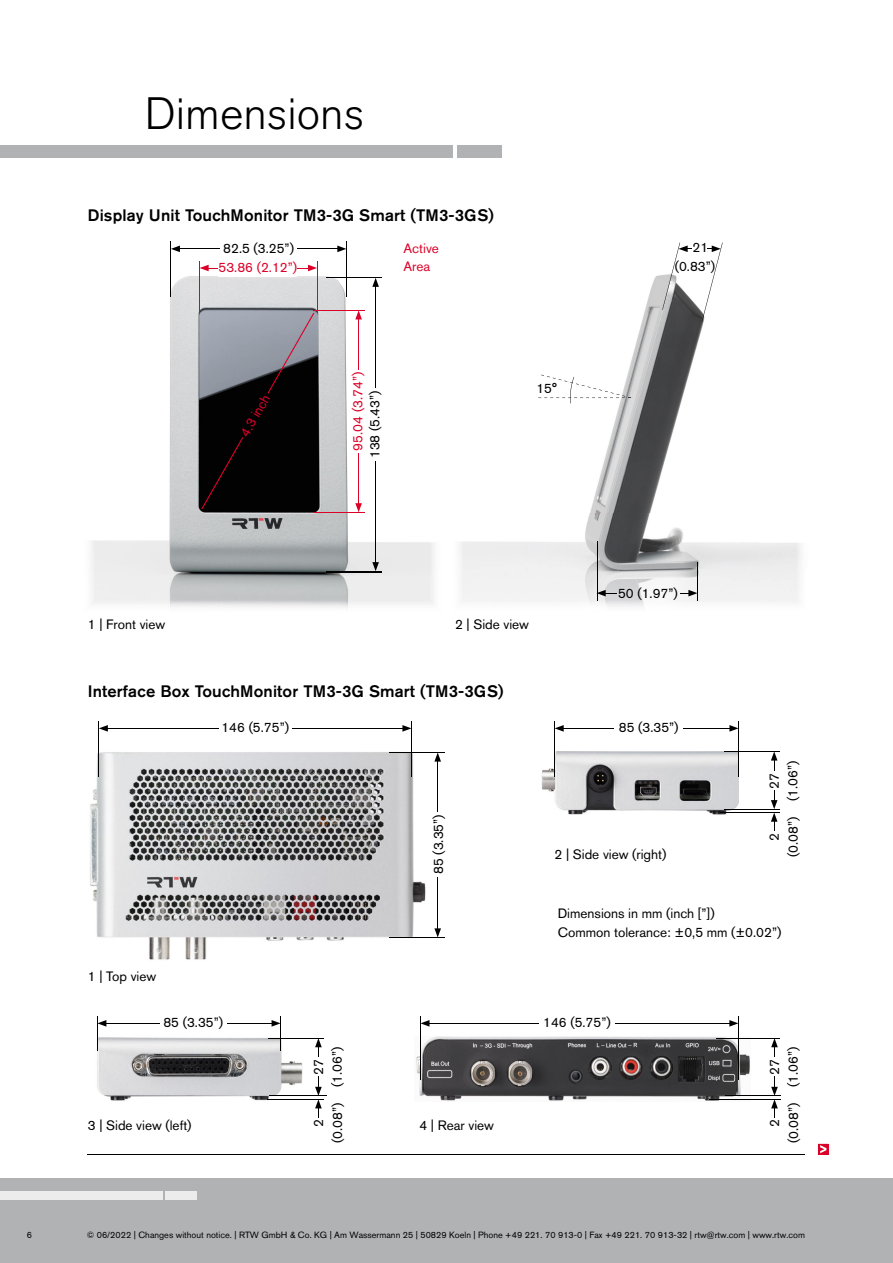
<style>
.page{position:relative;width:893px;height:1263px;background:#fff}
.page>*{position:absolute;margin:0;border:0;box-sizing:border-box;transform-origin:0 0}
.t1{font:300 45px "Akzidenz Grotesk BE";color:#000}
.t2{font:500 16.5px "Akzidenz Grotesk BE";letter-spacing:.01em;color:#000}
.t3{font:13.5px/18.8px "Akzidenz Grotesk BE";color:#000;text-align:center}
.t4{font:13.5px/18.8px "Akzidenz Grotesk BE";color:#dd0028}
.t5{font:9px "Akzidenz Grotesk BE";color:#000}
</style>
<div class="page">
<div style="left:0;top:1178px;width:893px;height:85px;background:#b1b2b3"></div>
<div style="left:165px;top:1191px;width:32px;height:9px;background:#ececec"></div>
<div style="left:0;top:1191px;width:162px;height:9px;background:#ececec"></div>
<div style="left:457px;top:146px;width:44px;height:12px;background:#b1b2b3"></div>
<div style="left:0;top:146px;width:453px;height:12px;background:#b1b2b3"></div>
<hr style="left:88px;top:1154px;width:717px;height:1px;background:#000">
<img style="left:91px;top:271px;width:343px;height:337px">
<img style="left:460px;top:275px;width:341px;height:332px">
<img style="left:416px;top:1036px;width:335px;height:65px">
<img style="left:542px;top:751px;width:196px;height:63px">
<img style="left:90px;top:752px;width:336px;height:208px">
<img style="left:97px;top:1037px;width:206px;height:64px">
<hr style="left:326px;top:572px;width:55px;height:1px;background:#000">
<hr style="left:271px;top:1096px;width:55px;height:1px;background:#000">
<hr style="left:170px;top:242px;width:1px;height:55px;background:#000">
<hr style="left:346px;top:242px;width:1px;height:55px;background:#000">
<hr style="left:206px;top:268px;width:104px;height:1px;background:#dd0028">
<svg style="left:200px;top:265px;width:9px;height:6px"></svg>
<svg style="left:308px;top:265px;width:9px;height:6px"></svg>
<div style="left:219px;top:257px;width:78px;height:20px;background:#fff"></div>
<hr style="left:326px;top:571px;width:55px;height:1px;background:#000">
<hr style="left:326px;top:277px;width:55px;height:1px;background:#000">
<hr style="left:375px;top:284px;width:1px;height:281px;background:#000">
<svg style="left:372px;top:562px;width:7px;height:9px"></svg>
<svg style="left:372px;top:278px;width:7px;height:9px"></svg>
<div style="left:364px;top:388px;width:20px;height:73px;background:#fff"></div>
<svg style="left:538px;top:375px;width:93px;height:28px"></svg>
<hr style="left:177px;top:249px;width:163px;height:1px;background:#000">
<svg style="left:171px;top:246px;width:9px;height:6px"></svg>
<svg style="left:337px;top:246px;width:9px;height:6px"></svg>
<div style="left:221px;top:238px;width:76px;height:19px;background:#fff"></div>
<hr style="left:317px;top:262px;width:1px;height:51px;background:#dd0028">
<hr style="left:199px;top:262px;width:1px;height:51px;background:#dd0028">
<hr style="left:314px;top:310px;width:51px;height:1px;background:#dd0028">
<hr style="left:358px;top:317px;width:1px;height:189px;background:#dd0028">
<svg style="left:355px;top:503px;width:7px;height:9px"></svg>
<svg style="left:355px;top:311px;width:7px;height:8px"></svg>
<div style="left:347px;top:370px;width:20px;height:83px;background:#fff"></div>
<hr style="left:314px;top:512px;width:51px;height:1px;background:#dd0028">
<svg style="left:267px;top:313px;width:47px;height:81px;background:#65626b"></svg>
<div style="left:201px;top:437px;width:42px;height:72px;background:#020202"></div>
<hr style="left:554px;top:721px;width:1px;height:55px;background:#000">
<hr style="left:738px;top:721px;width:1px;height:55px;background:#000">
<hr style="left:561px;top:728px;width:171px;height:1px;background:#000">
<svg style="left:555px;top:725px;width:9px;height:7px"></svg>
<svg style="left:729px;top:725px;width:9px;height:7px"></svg>
<div style="left:615px;top:717px;width:68px;height:20px;background:#fff"></div>
<hr style="left:725px;top:809px;width:55px;height:1px;background:#000">
<hr style="left:725px;top:751px;width:55px;height:1px;background:#000">
<hr style="left:774px;top:758px;width:1px;height:45px;background:#000">
<svg style="left:771px;top:752px;width:6px;height:9px"></svg>
<hr style="left:721px;top:813px;width:59px;height:1px;background:#000">
<svg style="left:771px;top:800px;width:6px;height:30px"></svg>
<hr style="left:98px;top:721px;width:1px;height:55px;background:#000">
<hr style="left:411px;top:721px;width:1px;height:55px;background:#000">
<hr style="left:105px;top:728px;width:300px;height:1px;background:#000">
<svg style="left:99px;top:725px;width:9px;height:7px"></svg>
<svg style="left:402px;top:725px;width:9px;height:7px"></svg>
<div style="left:219px;top:717px;width:72px;height:20px;background:#fff"></div>
<hr style="left:597px;top:541px;width:1px;height:59px;background:#000">
<hr style="left:697px;top:562px;width:1px;height:38px;background:#000">
<svg style="left:598px;top:590px;width:18px;height:6px"></svg>
<svg style="left:680px;top:590px;width:17px;height:6px"></svg>
<svg style="left:662px;top:243px;width:61px;height:79px"></svg>
<hr style="left:420px;top:1016px;width:1px;height:63px;background:#000">
<hr style="left:738px;top:1016px;width:1px;height:63px;background:#000">
<hr style="left:427px;top:1023px;width:305px;height:1px;background:#000">
<svg style="left:421px;top:1020px;width:8px;height:7px"></svg>
<svg style="left:729px;top:1020px;width:9px;height:7px"></svg>
<div style="left:539px;top:1012px;width:75px;height:20px;background:#fff"></div>
<hr style="left:725px;top:1096px;width:55px;height:1px;background:#000">
<hr style="left:716px;top:1038px;width:64px;height:1px;background:#000">
<hr style="left:774px;top:1045px;width:1px;height:44px;background:#000">
<svg style="left:771px;top:1039px;width:7px;height:8px"></svg>
<hr style="left:709px;top:1099px;width:71px;height:1px;background:#000">
<svg style="left:771px;top:1087px;width:7px;height:30px"></svg>
<hr style="left:97px;top:1016px;width:1px;height:34px;background:#000">
<hr style="left:280px;top:1016px;width:1px;height:34px;background:#000">
<hr style="left:104px;top:1023px;width:170px;height:1px;background:#000">
<svg style="left:98px;top:1020px;width:8px;height:7px"></svg>
<svg style="left:272px;top:1020px;width:8px;height:7px"></svg>
<div style="left:160px;top:1012px;width:66px;height:20px;background:#fff"></div>
<hr style="left:269px;top:1096px;width:55px;height:1px;background:#000">
<hr style="left:268px;top:1038px;width:56px;height:1px;background:#000">
<hr style="left:318px;top:1045px;width:1px;height:44px;background:#000">
<svg style="left:315px;top:1039px;width:7px;height:8px"></svg>
<hr style="left:267px;top:1099px;width:57px;height:1px;background:#000">
<svg style="left:315px;top:1087px;width:7px;height:30px"></svg>
<hr style="left:390px;top:752px;width:55px;height:1px;background:#000">
<hr style="left:390px;top:937px;width:55px;height:1px;background:#000">
<hr style="left:437px;top:759px;width:1px;height:172px;background:#000">
<svg style="left:434px;top:753px;width:7px;height:9px"></svg>
<svg style="left:434px;top:928px;width:7px;height:9px"></svg>
<div style="left:428px;top:812px;width:20px;height:65px;background:#fff"></div>
<div style="left:313px;top:1057px;width:12px;height:19px;background:#fff"></div>
<div style="left:768px;top:1057px;width:13px;height:19px;background:#fff"></div>
<div style="left:768px;top:771px;width:12px;height:19px;background:#fff"></div>
<div style="left:692px;top:238px;width:15px;height:19px;background:#fff"></div>
<svg style="left:818px;top:1144px;width:10px;height:10px"></svg>
<h1 class="t1" style="left:145px;top:97px;width:221px">Dimensions</h1>
<p class="t2" style="left:88px;top:209px;width:408px">Display Unit TouchMonitor TM3-3G Smart (TM3-3GS)</p>
<p class="t3" style="left:223px;top:240px;width:72px">82.5 (3.25”)</p>
<p class="t4" style="left:403px;top:240px;width:37px">Active<br>Area</p>
<p class="t4" style="left:219px;top:259px;width:80px">53.86 (2.12”)</p>
<p class="t4" style="left:237px;top:431px;width:48px;rotate:-60deg">4.3 inch</p>
<p class="t4" style="left:350px;top:451px;width:80px;rotate:-90deg">95.04 (3.74”)</p>
<p class="t3" style="left:367px;top:458px;width:69px;rotate:-90deg">138 (5.43”)</p>
<p class="t3" style="left:536px;top:380px;width:22px">15°</p>
<p class="t3" style="left:88px;top:617px;width:79px">1 | Front view</p>
<p class="t3" style="left:455px;top:617px;width:76px">2 | Side view</p>
<p class="t2" style="left:88px;top:686px;width:417px">Interface Box TouchMonitor TM3-3G Smart (TM3-3GS)</p>
<p class="t3" style="left:675px;top:239px;width:42px;text-align:left;text-indent:18px">21 (0.83”)</p>
<p class="t3" style="left:618px;top:585px;width:61px">50 (1.97”)</p>
<p class="t3" style="left:221px;top:719px;width:69px">146 (5.75”)</p>
<p class="t3" style="left:619px;top:719px;width:61px">85 (3.35”)</p>
<p class="t3" style="left:430px;top:874px;width:61px;rotate:-90deg">85 (3.35”)</p>
<p class="t3" style="left:554px;top:846px;width:113px">2 | Side view (right)</p>
<p class="t3" style="left:766px;top:801px;width:42px;rotate:-90deg">27 (1.06”)</p>
<p class="t3" style="left:766px;top:857px;width:42px;rotate:-90deg">2 (0.08”)</p>
<p class="t3" style="left:88px;top:969px;width:70px">1 | Top view</p>
<p class="t3" style="left:558px;top:905px;width:225px;text-align:left">Dimensions in mm (inch [”])<br>Common tolerance: ±0,5 mm (±0.02”)</p>
<p class="t3" style="left:163px;top:1014px;width:61px">85 (3.35”)</p>
<p class="t3" style="left:543px;top:1014px;width:69px">146 (5.75”)</p>
<p class="t3" style="left:88px;top:1117px;width:105px">3 | Side view (left)</p>
<p class="t3" style="left:310px;top:1087px;width:42px;rotate:-90deg">27 (1.06”)</p>
<p class="t3" style="left:311px;top:1143px;width:42px;rotate:-90deg">2 (0.08”)</p>
<p class="t3" style="left:419px;top:1117px;width:76px">4 | Rear view</p>
<p class="t3" style="left:766px;top:1087px;width:42px;rotate:-90deg">27 (1.06”)</p>
<p class="t3" style="left:766px;top:1143px;width:42px;rotate:-90deg">2 (0.08”)</p>
<p class="t5" style="left:27px;top:1231px;width:7px">6</p>
<p class="t5" style="left:87px;top:1231px;width:720px">© 06/2022 | Changes without notice. | RTW GmbH &amp; Co. KG | Am Wassermann 25 | 50829 Koeln | Phone +49 221. 70 913-0 | Fax +49 221. 70 913-32 | rtw@rtw.com | www.rtw.com</p>
</div>
